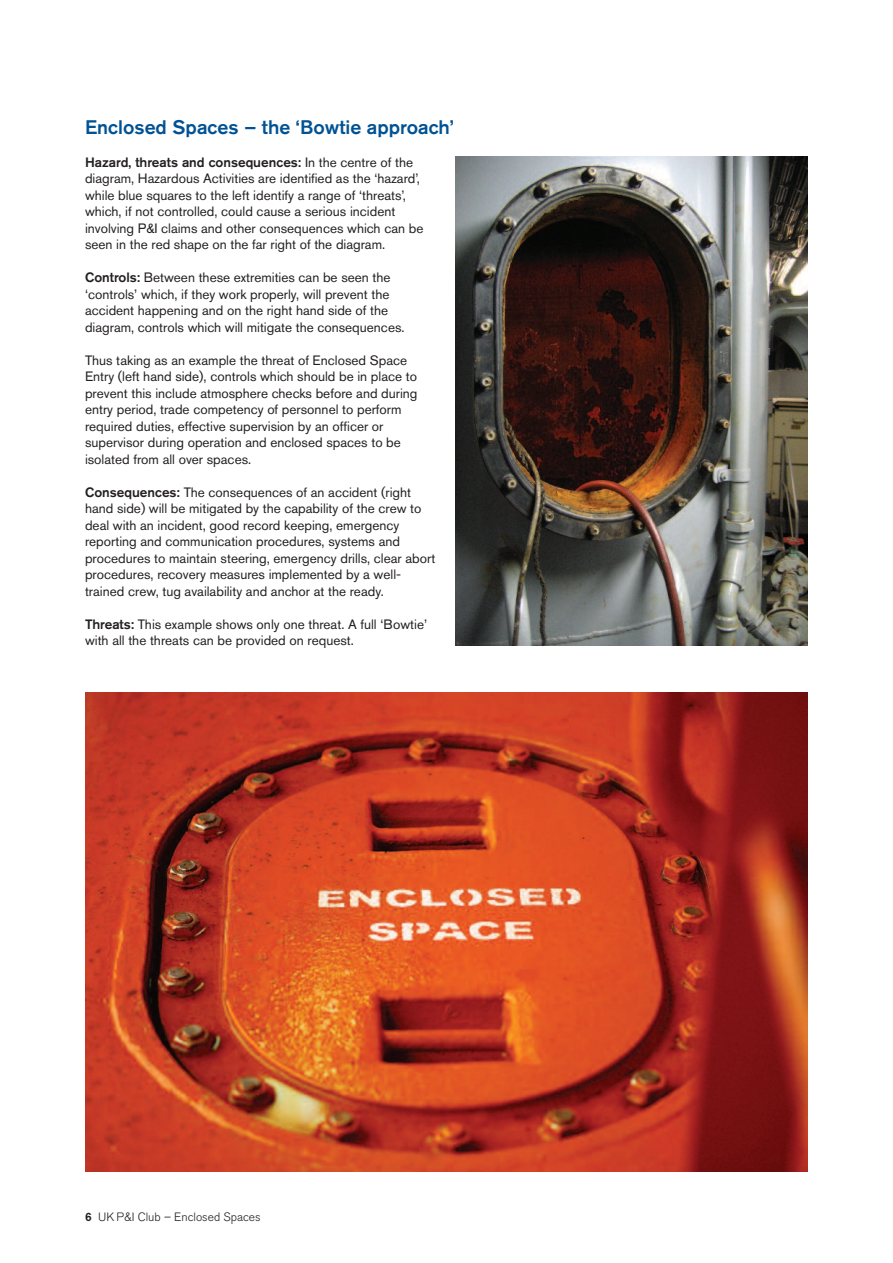
<style>
.page{position:relative;width:893px;height:1263px;background:#fff}
.page>*{position:absolute;margin:0;border:0;box-sizing:border-box;transform-origin:0 0}
.t1{font:500 19.5px "Akzidenz Grotesk BE";color:#005294}
.t2{font:13.5px/16.5px "Akzidenz Grotesk BE";color:#231f20}
.t3{font:300 12px "Akzidenz Grotesk BE";color:#231f20}
.s1{font-weight:500}
</style>
<div class="page">
<img style="left:85px;top:693px;width:723px;height:479px">
<img style="left:455px;top:156px;width:353px;height:489px">
<h1 class="t1" style="left:85px;top:120px;width:370px">Enclosed Spaces – the ‘Bowtie approach’</h1>
<p class="t2" style="left:85px;top:155px;width:340px"><span class="s1">Hazard, threats and consequences:</span> In the centre of the diagram, Hazardous Activities are identified as the ‘hazard’, while blue squares to the left identify a range of ‘threats’, which, if not controlled, could cause a serious incident involving P&amp;I claims and other consequences which can be seen in the red shape on the far right of the diagram.</p>
<p class="t2" style="left:85px;top:271px;width:321px"><span class="s1">Controls:</span> Between these extremities can be seen the ‘controls’ which, if they work properly, will prevent the accident happening and on the right hand side of the diagram, controls which will mitigate the consequences.</p>
<p class="t2" style="left:85px;top:353px;width:334px">Thus taking as an example the threat of Enclosed Space Entry (left hand side), controls which should be in place to prevent this include atmosphere checks before and during entry period, trade competency of personnel to perform required duties, effective supervision by an officer or supervisor during operation and enclosed spaces to be isolated from all over spaces.</p>
<p class="t2" style="left:85px;top:485px;width:352px"><span class="s1">Consequences:</span> The consequences of an accident (right hand side) will be mitigated by the capability of the crew to deal with an incident, good record keeping, emergency reporting and communication procedures, systems and procedures to maintain steering, emergency drills, clear abort procedures, recovery measures implemented by a well&shy;trained crew, tug availability and anchor at the ready.</p>
<p class="t2" style="left:85px;top:617px;width:344px"><span class="s1">Threats:</span> This example shows only one threat. A full ‘Bowtie’ with all the threats can be provided on request.</p>
<p class="t3" style="left:85px;top:1210px;width:177px"><span class="s1">6</span> UK P&amp;I Club – Enclosed Spaces</p>
</div>
